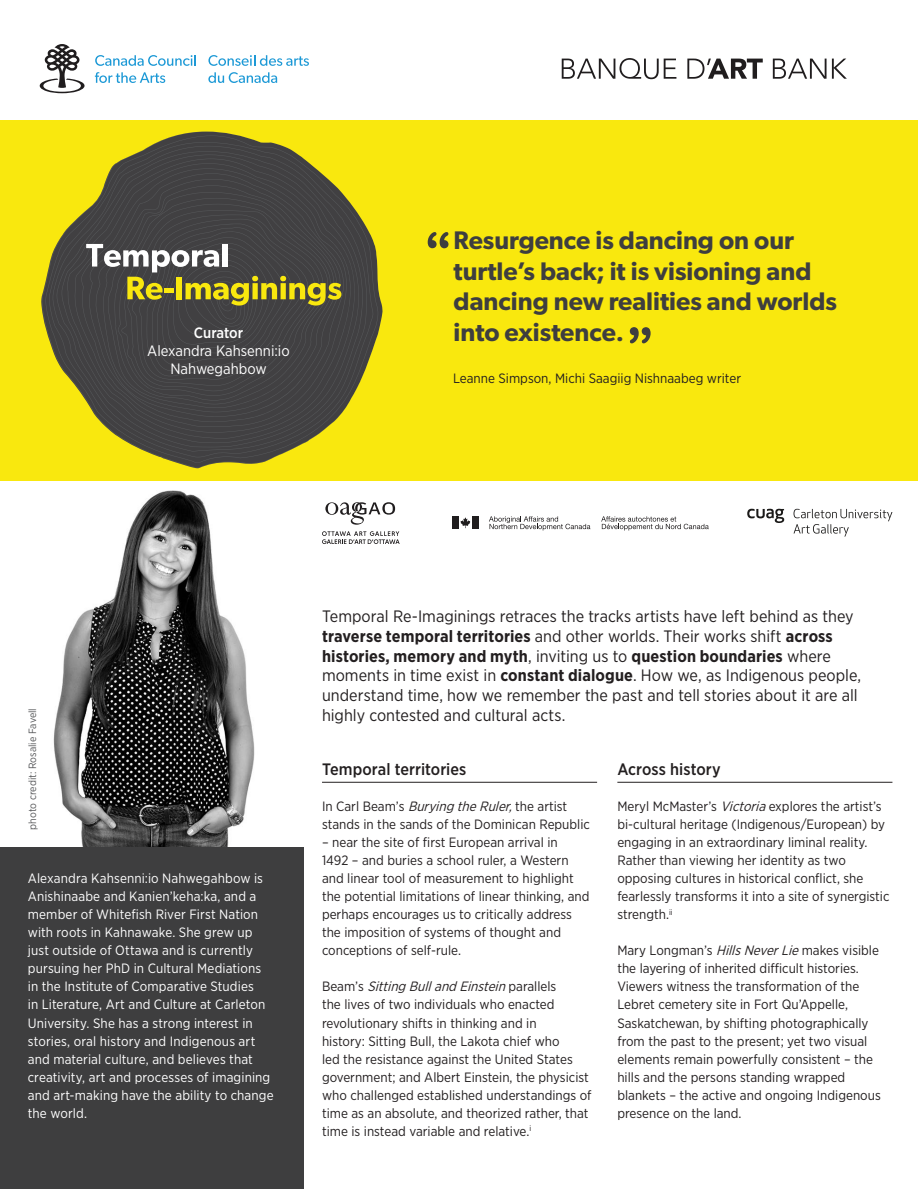
<style>
.page{position:relative;width:918px;height:1189px;background:#fff}
.page>*{position:absolute;margin:0;border:0;box-sizing:border-box;transform-origin:0 0}
.t1{font:600 25.5px/30.6px "Gibson";color:#3e3e3f}
.t2{font:16.5px/19.8px "Gotham Narrow";color:#231f20}
.t3{font:500 16.5px "Gotham Narrow";letter-spacing:.005em;color:#231f20}
.t4{font:15px/18px "Gotham Narrow";color:#fff;text-align:center}
.t5{font:500 15px "Gotham Narrow";letter-spacing:-.005em;color:#fff}
.GOTHAM_BODY{font:13.5px/18px "Gotham Narrow";color:#231f20}
.side_text{font:13.5px/18px "Gotham Narrow";letter-spacing:.01em;color:#fff}
.t6{font:10.5px "Gotham Narrow";color:#57585a}
.s1{font-weight:700}
.s2{font-style:italic}
</style>
<div class="page">
<div style="left:0;top:120px;width:917px;height:360px;background:#f9e80e"></div>
<hr style="left:322px;top:781px;width:275px;height:1px;background:#231f20">
<hr style="left:617px;top:781px;width:275px;height:1px;background:#231f20">
<svg style="left:41px;top:131px;width:342px;height:338px"></svg>
<svg style="left:86px;top:204px;width:255px;height:196px;background:#515047"></svg>
<svg style="left:322px;top:531px;width:77px;height:13px"></svg>
<svg style="left:325px;top:502px;width:70px;height:22px"></svg>
<svg style="left:460px;top:517px;width:10px;height:11px"></svg>
<div style="left:452px;top:516px;width:7px;height:13px;background:#201d1e"></div>
<div style="left:471px;top:516px;width:7px;height:13px;background:#201d1e"></div>
<svg style="left:601px;top:516px;width:107px;height:14px"></svg>
<svg style="left:489px;top:516px;width:101px;height:14px"></svg>
<svg style="left:747px;top:508px;width:37px;height:15px"></svg>
<svg style="left:793px;top:508px;width:99px;height:28px"></svg>
<img style="left:53px;top:490px;width:202px;height:356px">
<svg style="left:208px;top:55px;width:101px;height:11px"></svg>
<svg style="left:208px;top:72px;width:69px;height:11px"></svg>
<svg style="left:95px;top:55px;width:101px;height:11px"></svg>
<svg style="left:95px;top:72px;width:70px;height:11px"></svg>
<svg style="left:39px;top:44px;width:46px;height:49px"></svg>
<svg style="left:629px;top:327px;width:21px;height:16px"></svg>
<svg style="left:427px;top:232px;width:21px;height:16px"></svg>
<svg style="left:561px;top:58px;width:115px;height:21px"></svg>
<svg style="left:687px;top:59px;width:75px;height:20px"></svg>
<svg style="left:772px;top:59px;width:74px;height:20px"></svg>
<div style="left:0;top:846px;width:304px;height:342px;background:#3e3e3f"></div>
<p class="t1" style="left:453px;top:224px;width:385px">Resurgence is dancing on our turtle’s back; it is visioning and dancing new realities and worlds</p>
<p class="t5" style="left:194px;top:323px;width:51px">Curator</p>
<p class="t1" style="left:453px;top:316px;width:172px">into existence.</p>
<p class="t4" style="left:147px;top:341px;width:144px">Alexandra Kahsenni:io<br>Nahwegahbow</p>
<p class="GOTHAM_BODY" style="left:453px;top:369px;width:289px">Leanne Simpson, Michi Saagiig Nishnaabeg writer</p>
<p class="t6" style="left:26px;top:829px;width:123px;rotate:-90deg">photo credit: Rosalie Favell</p>
<p class="side_text" style="left:28px;top:869px;width:247px">Alexandra Kahsenni:io Nahwegahbow is Anishinaabe and Kanien’keha:ka, and a member of Whitefish River First Nation with roots in Kahnawake. She grew up just outside of Ottawa and is currently pursuing her PhD in Cultural Mediations in the Institute of Comparative Studies<br>in Literature, Art and Culture at Carleton University. She has a strong interest in stories, oral history and Indigenous art and material culture, and believes that creativity, art and processes of imagining and art-making have the ability to change the world.</p>
<h3 class="t2" style="left:322px;top:605px;width:540px">Temporal Re-Imaginings retraces the tracks artists have left behind as they <span class="s1">traverse temporal territories</span> and other worlds. Their works shift <span class="s1">across histories, memory and myth</span>, inviting us to <span class="s1">question boundaries</span> where moments in time exist in <span class="s1">constant dialogue</span>. How we, as Indigenous people, understand time, how we remember the past and tell stories about it are all highly contested and cultural acts.</h3>
<h1 class="t3" style="left:322px;top:759px;width:146px">Temporal territories</h1>
<p class="GOTHAM_BODY" style="left:322px;top:797px;width:269px">In Carl Beam’s <span class="s2">BuryingtheRuler,</span>the artist stands in the sands of the Dominican Republic</p>
<p class="GOTHAM_BODY" style="left:322px;top:833px;width:269px">– near the site of first European arrival in<br>1492 – and buries a school ruler, a Western and linear tool of measurement to highlight the potential limitations of linear thinking, and perhaps encourages us to critically address the imposition of systems of thought and conceptions of self-rule.</p>
<p class="GOTHAM_BODY" style="left:322px;top:977px;width:271px">B e a m ’ s <span class="s2">SittingBullandEinstein</span>p a r a l l e l s<br>the lives of two individuals who enacted revolutionary shifts in thinking and in<br>history: Sitting Bull, the Lakota chief who<br>led the resistance against the United States government; and Albert Einstein, the physicist who challenged established understandings of time as an absolute, and theorized rather, that time is instead variable and relative.<sup>i</sup></p>
<h1 class="t3" style="left:617px;top:759px;width:105px">Across history</h1>
<p class="GOTHAM_BODY" style="left:617px;top:797px;width:273px">Meryl McMaster’s <span class="s2">Victoria</span>explores the artist’s bi-cultural heritage (Indigenous/European) by engaging in an extraordinary liminal reality.<br>Rather than viewing her identity as two opposing cultures in historical conflict, she fearlessly transforms it into a site of synergistic strength.<sup>ii</sup></p>
<p class="GOTHAM_BODY" style="left:617px;top:941px;width:265px">Mary Longman’s <span class="s2">HillsNeverLie</span>makes visible the layering of inherited difficult histories.<br>Viewers witness the transformation of the Lebret cemetery site in Fort Qu’Appelle, Saskatchewan, by shifting photographically from the past to the present; yet two visual elements remain powerfully consistent – the hills and the persons standing wrapped blankets – the active and ongoing Indigenous presence on the land.</p>
</div>
